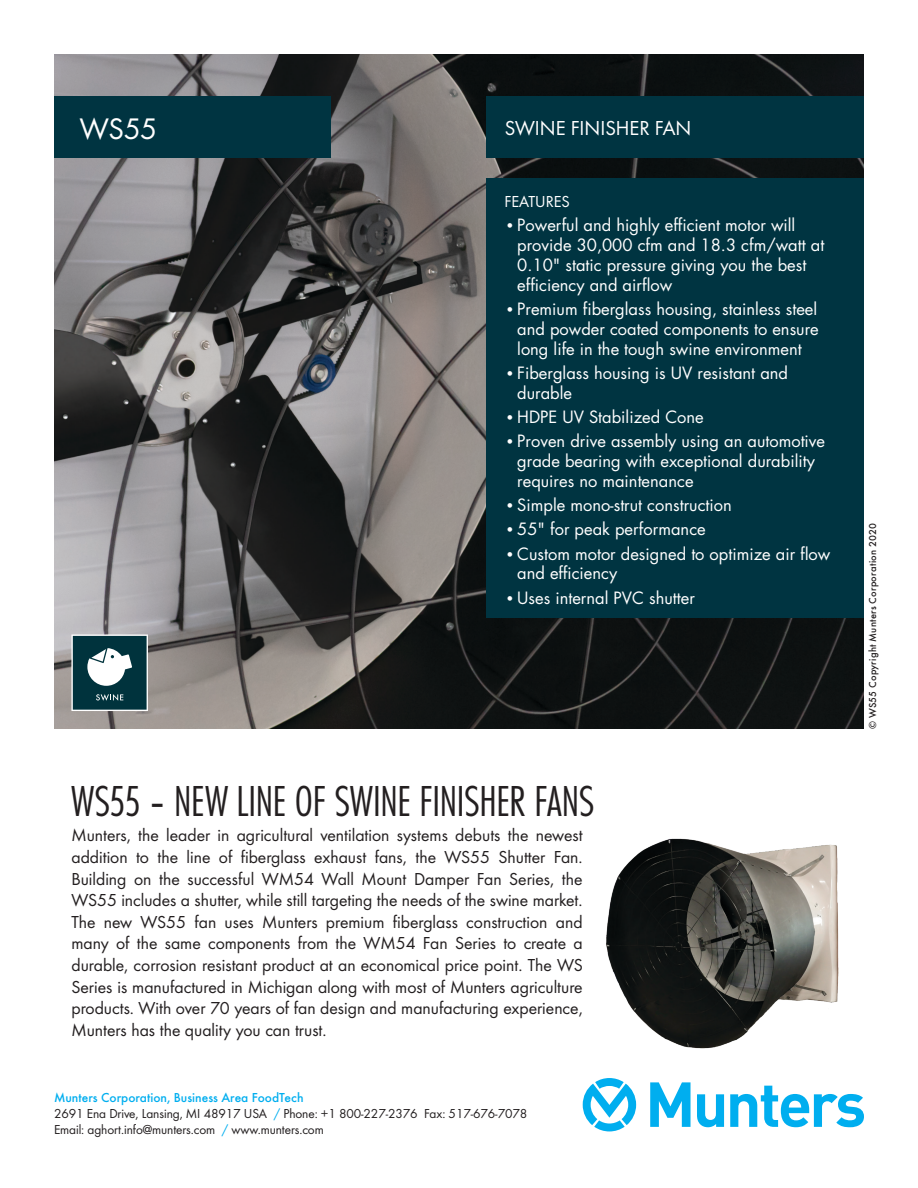
<style>
.page{position:relative;width:918px;height:1188px;background:#fff}
.page>*{position:absolute;margin:0;border:0;box-sizing:border-box;transform-origin:0 0}
.t1{font:300 45px "Futura Con";letter-spacing:-.01em;color:#231f20}
.t2{font:30.9px "Futura Boo";color:#fff}
.Blue_field_9pt{font:21px "Futura Boo";color:#fff}
.t3{font:18px/21.6px "Futura Boo";color:#231f20;text-align:justify}
.t4{font:16.5px/20px "Futura Std";color:#fff}
.Blue_field_9pt-2{font:16.5px "Futura Boo";color:#fff}
.t5{font:13.5px "Futura Boo";letter-spacing:-.005em;color:#231f20}
.t6{font:500 13.5px "Futura";color:#00aeef}
.t7{font:500 10.5px "Futura";letter-spacing:.025em;color:#231f20}
.s1{font-family:"Futura Boo"}
.s2{color:#00aeef}
</style>
<div class="page">
<svg style="left:650px;top:1082px;width:41px;height:45px"></svg>
<svg style="left:697px;top:1094px;width:27px;height:33px"></svg>
<svg style="left:730px;top:1086px;width:134px;height:41px"></svg>
<svg style="left:583px;top:1078px;width:53px;height:53px"></svg>
<img style="left:54px;top:54px;width:810px;height:675px">
<img style="left:606px;top:838px;width:233px;height:211px">
<div style="left:54px;top:97px;width:277px;height:61px;background:#003441"></div>
<div style="left:487px;top:97px;width:377px;height:61px;background:#003441"></div>
<div style="left:487px;top:179px;width:377px;height:439px;background:#003441"></div>
<svg style="left:71px;top:634px;width:77px;height:77px"></svg>
<p class="t2" style="left:80px;top:110px;width:79px">WS55</p>
<p class="Blue_field_9pt" style="left:505px;top:116px;width:188px">SWINE FINISHER FAN</p>
<p class="Blue_field_9pt-2" style="left:505px;top:192px;width:67px">FEATURES</p>
<p class="t4" style="left:517px;top:215px;width:309px;text-indent:-13px"><span class="s1">•</span>Powerful and highly efficient motor will provide 30,000 cfm and 18.3 cfm/watt at 0.10" static pressure giving you the best efficiency and airflow</p>
<p class="t4" style="left:517px;top:299px;width:303px;text-align:justify;text-indent:-13px"><span class="s1">•</span>Premium fiberglass housing, stainless steel and powder coated components to ensure long life in the tough swine environment</p>
<p class="t4" style="left:517px;top:363px;width:272px;text-indent:-13px"><span class="s1">•</span>Fiberglass housing is UV resistant and durable</p>
<p class="t4" style="left:505px;top:407px;width:201px"><span class="s1">•</span>HDPE UV Stabilized Cone</p>
<p class="t4" style="left:517px;top:431px;width:309px;text-indent:-13px"><span class="s1">•</span>Proven drive assembly using an automotive grade bearing with exceptional durability requires no maintenance</p>
<p class="t4" style="left:505px;top:495px;width:229px"><span class="s1">•</span>Simple mono-strut construction</p>
<p class="t4" style="left:505px;top:520px;width:203px"><span class="s1">•</span>55" for peak performance</p>
<p class="t4" style="left:517px;top:544px;width:315px;text-indent:-13px"><span class="s1">•</span>Custom motor designed to optimize air flow and efficiency</p>
<p class="t4" style="left:505px;top:588px;width:192px"><span class="s1">•</span>Uses internal PVC shutter</p>
<p class="t1" style="left:71px;top:775px;width:525px">WS55 – NEW LINE OF SWINE FINISHER FANS</p>
<p class="t3" style="left:71px;top:824px;width:513px">Munters, the leader in agricultural ventilation systems debuts the newest addition to the line of fiberglass exhaust fans, the WS55 Shutter Fan.<br>Building on the successful WM54 Wall Mount Damper Fan Series, the WS55 includes a shutter, while still targeting the needs of the swine market.<br>The new WS55 fan uses Munters premium fiberglass construction and many of the same components from the WM54 Fan Series to create a durable, corrosion resistant product at an economical price point. The WS Series is manufactured in Michigan along with most of Munters agriculture products. With over 70 years of fan design and manufacturing experience, Munters has the quality you can trust.</p>
<p class="t6" style="left:54px;top:1089px;width:251px">Munters Corporation, Business Area FoodTech</p>
<p class="t5" style="left:54px;top:1105px;width:475px">2691 Ena Drive, Lansing, MI 48917 USA <span class="s2">/</span> Phone: +1 800-227-2376 Fax: 517-676-7078</p>
<p class="t5" style="left:54px;top:1121px;width:271px">Email: aghort.info@munters.com <span class="s2">/</span> www.munters.com</p>
<p class="t7" style="left:867px;top:729px;width:207px;rotate:-90deg">© WS55 Copyright Munters Corporation 2020</p>
</div>
